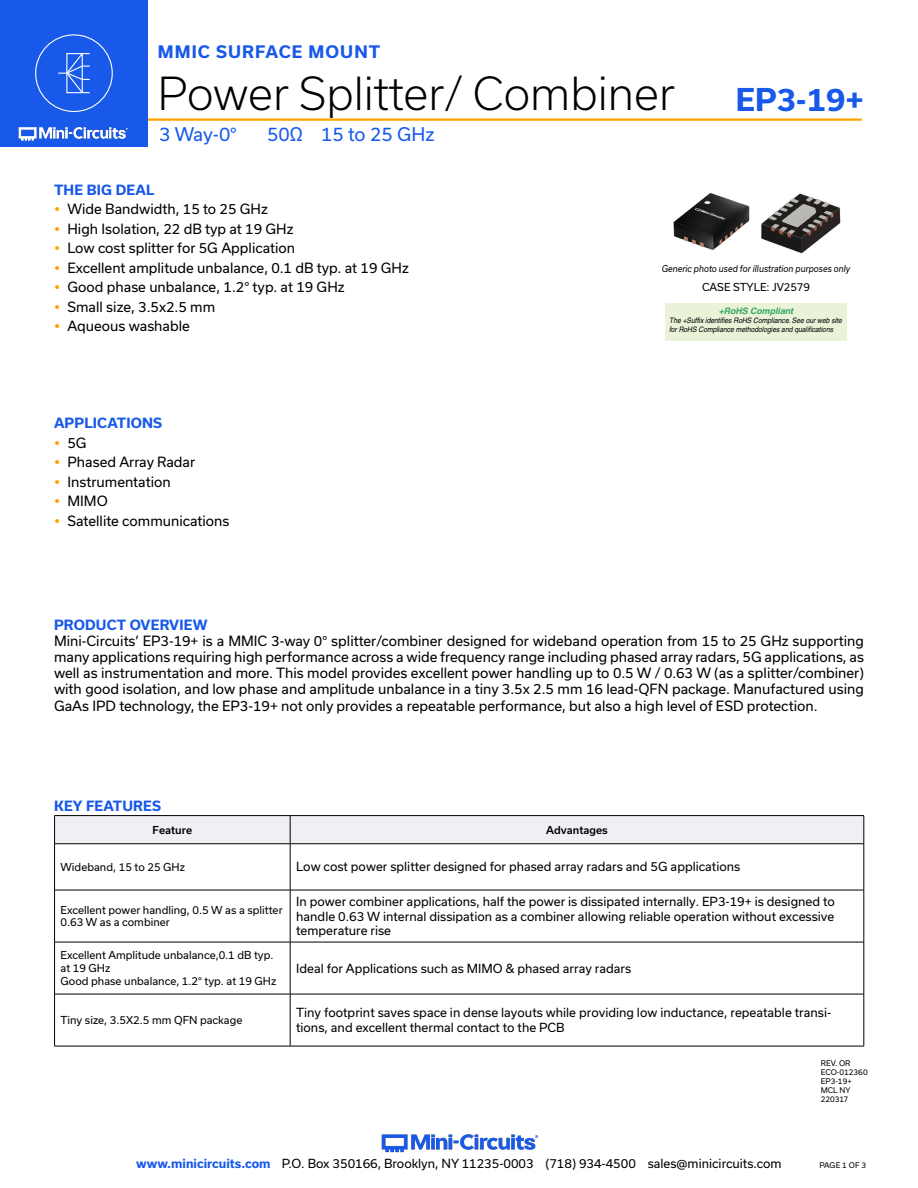
<style>
.page{position:relative;width:918px;height:1188px;background:#fff}
.page>*{position:absolute;margin:0;border:0;box-sizing:border-box;transform-origin:0 0}
.t1{font:300 43.5px "Usual";color:#000}
.t2{font:700 30px "Usual";color:#1859ea}
.Frequency{font:18px "Usual";color:#1859ea}
.t3{font:700 16.5px "Usual";letter-spacing:.065em;color:#1859ea}
.Blue_Headers{font:13.5px/16.2px "Usual";color:#000;text-align:justify}
.Blue_Headers-2{font:700 13.5px "Usual";letter-spacing:.015em;color:#1859ea}
.t4{font:12px/14.4px "Usual";color:#000;text-align:justify}
.t5{font:10.5px/12.6px "Usual";color:#000}
.Table_Header_Center{font:500 10.5px "Usual";color:#000}
.t6{font:italic 9px "Usual";color:#000;scale:.9 1}
.t7{font:italic 700 8.85px "Helvetica";color:rgb(0 148 68/.8)}
.t8{font:italic 7.5px/9px "Helvetica";letter-spacing:-.005em;color:#000;scale:.9 1}
.Revision{font:7.5px "Usual";color:#000}
.s1{font-weight:700;color:#1859ea}
</style>
<div class="page">
<hr style="left:129px;top:118px;width:733px;height:3px;background:#ffa300">
<div style="left:0;top:0;width:147px;height:147px;background:#1859ea"></div>
<img style="left:18px;top:126px;width:110px;height:15px">
<div style="left:35px;top:34px;width:78px;height:78px;border:1px solid #fff;border-radius:50%"></div>
<svg style="left:58px;top:53px;width:32px;height:41px"></svg>
<img style="left:381px;top:1134px;width:158px;height:19px">
<div style="left:665px;top:303px;width:182px;height:38px;background:#eaf2d8"></div>
<hr style="left:54px;top:815px;width:236px;height:1px;background:#000">
<hr style="left:290px;top:815px;width:574px;height:1px;background:#000">
<div style="left:54px;top:816px;width:811px;height:28px;background:#efeff4"></div>
<hr style="left:54px;top:843px;width:236px;height:1px;background:#000">
<hr style="left:54px;top:844px;width:1px;height:46px;background:#000">
<hr style="left:290px;top:843px;width:574px;height:1px;background:#000">
<hr style="left:290px;top:844px;width:1px;height:46px;background:#000">
<hr style="left:864px;top:844px;width:1px;height:46px;background:#000">
<hr style="left:54px;top:890px;width:236px;height:1px;background:#000">
<hr style="left:54px;top:890px;width:1px;height:52px;background:#000">
<hr style="left:290px;top:890px;width:574px;height:1px;background:#000">
<hr style="left:290px;top:890px;width:1px;height:52px;background:#000">
<hr style="left:864px;top:890px;width:1px;height:52px;background:#000">
<hr style="left:54px;top:942px;width:236px;height:1px;background:#000">
<hr style="left:54px;top:942px;width:1px;height:52px;background:#000">
<hr style="left:290px;top:942px;width:574px;height:1px;background:#000">
<hr style="left:290px;top:942px;width:1px;height:52px;background:#000">
<hr style="left:864px;top:942px;width:1px;height:52px;background:#000">
<hr style="left:54px;top:994px;width:236px;height:1px;background:#000">
<hr style="left:54px;top:994px;width:1px;height:52px;background:#000">
<hr style="left:290px;top:994px;width:574px;height:1px;background:#000">
<hr style="left:290px;top:994px;width:1px;height:52px;background:#000">
<hr style="left:864px;top:994px;width:1px;height:52px;background:#000">
<hr style="left:54px;top:1046px;width:236px;height:1px;background:#000">
<hr style="left:290px;top:1046px;width:574px;height:1px;background:#000">
<img style="left:673px;top:193px;width:168px;height:61px">
<p class="t3" style="left:158px;top:42px;width:224px">MMIC SURFACE MOUNT</p>
<h1 class="t1" style="left:158px;top:69px;width:519px">Power Splitter/ Combiner</h1>
<p class="Frequency" style="left:159px;top:124px;width:79px">3 Way-0°</p>
<p class="Frequency" style="left:267px;top:124px;width:169px">50Ω 15 to 25 GHz</p>
<h2 class="t2" style="left:736px;top:82px;width:130px">EP3-19+</h2>
<p class="Blue_Headers-2" style="left:54px;top:182px;width:102px">THE BIG DEAL</p>
<p class="Blue_Headers" style="left:68px;top:201px;width:202px">Wide Bandwidth, 15 to 25 GHz</p>
<p class="Blue_Headers" style="left:68px;top:220px;width:228px">High Isolation, 22 dB typ at 19 GHz</p>
<p class="Blue_Headers" style="left:68px;top:240px;width:229px">Low cost splitter for 5G Application</p>
<p class="Blue_Headers" style="left:68px;top:259px;width:343px">Excellent amplitude unbalance, 0.1 dB typ. at 19 GHz</p>
<p class="Blue_Headers" style="left:68px;top:279px;width:279px">Good phase unbalance, 1.2° typ. at 19 GHz</p>
<p class="Blue_Headers" style="left:68px;top:298px;width:149px">Small size, 3.5x2.5 mm</p>
<p class="Blue_Headers" style="left:68px;top:318px;width:124px">Aqueous washable</p>
<p class="Blue_Headers-2" style="left:54px;top:415px;width:110px">APPLICATIONS</p>
<p class="Blue_Headers" style="left:68px;top:434px;width:21px">5G</p>
<p class="Blue_Headers" style="left:68px;top:454px;width:129px">Phased Array Radar</p>
<p class="Blue_Headers" style="left:68px;top:473px;width:105px">Instrumentation</p>
<p class="Blue_Headers" style="left:68px;top:493px;width:42px">MIMO</p>
<p class="Blue_Headers" style="left:68px;top:512px;width:164px">Satellite communications</p>
<p class="t6" style="left:662px;top:263px;width:211px">Generic photo used for illustration purposes only</p>
<p class="t5" style="left:702px;top:281px;width:109px">CASE STYLE: JV2579</p>
<p class="t7" style="left:719px;top:306px;width:76px">+RoHS Compliant</p>
<p class="t8" style="left:669px;top:316px;width:193px">The +Suffix identifies RoHS Compliance. See our web site for RoHS Compliance methodologies and qualifications</p>
<p class="Blue_Headers-2" style="left:54px;top:617px;width:155px">PRODUCT OVERVIEW</p>
<p class="Blue_Headers" style="left:54px;top:633px;width:812px">Mini-Circuits’ EP3-19+ is a MMIC 3-way 0° splitter/combiner designed for wideband operation from 15 to 25 GHz supporting many applications requiring high performance across a wide frequency range including phased array radars, 5G applications, as well as instrumentation and more. This model provides excellent power handling up to 0.5 W / 0.63 W (as a splitter/combiner) with good isolation, and low phase and amplitude unbalance in a tiny 3.5x 2.5 mm 16 lead-QFN package. Manufactured using GaAs IPD technology, the EP3-19+ not only provides a repeatable performance, but also a high level of ESD protection.</p>
<p class="Blue_Headers-2" style="left:54px;top:799px;width:108px">KEY FEATURES</p>
<p class="Table_Header_Center" style="left:153px;top:824px;width:41px">Feature</p>
<p class="Table_Header_Center" style="left:546px;top:824px;width:63px">Advantages</p>
<p class="t5" style="left:61px;top:861px;width:126px">Wideband, 15 to 25 GHz</p>
<p class="t4" style="left:296px;top:860px;width:446px">Low cost power splitter designed for phased array radars and 5G applications</p>
<p class="t5" style="left:61px;top:903px;width:224px">Excellent power handling, 0.5 W as a splitter<br>0.63 W as a combiner</p>
<p class="t4" style="left:296px;top:894px;width:540px">In power combiner applications, half the power is dissipated internally. EP3-19+ is designed to handle 0.63 W internal dissipation as a combiner allowing reliable operation without excessive temperature rise</p>
<p class="t5" style="left:61px;top:949px;width:214px">Excellent Amplitude unbalance,0.1 dB typ. at 19 GHz</p>
<p class="t5" style="left:61px;top:974px;width:217px">Good phase unbalance, 1.2° typ. at 19 GHz</p>
<p class="t4" style="left:296px;top:961px;width:337px">Ideal for Applications such as MIMO &amp; phased array radars</p>
<p class="t5" style="left:61px;top:1014px;width:183px">Tiny size, 3.5X2.5 mm QFN package</p>
<p class="t4" style="left:296px;top:1006px;width:537px">Tiny footprint saves space in dense layouts while providing low inductance, repeatable transi&shy;tions, and excellent thermal contact to the PCB</p>
<p class="Revision" style="left:821px;top:1059px;width:31px">REV. OR</p>
<p class="Revision" style="left:821px;top:1068px;width:48px">ECO-012360</p>
<p class="Revision" style="left:821px;top:1077px;width:32px">EP3-19+</p>
<p class="Revision" style="left:821px;top:1086px;width:31px">MCL NY</p>
<p class="Revision" style="left:821px;top:1095px;width:29px">220317</p>
<p class="t4" style="left:136px;top:1156px;width:647px"><span class="s1">www.minicircuits.com</span> P.O. Box 350166, Brooklyn, NY 11235-0003 (718) 934-4500 sales@minicircuits.com</p>
<p class="Revision" style="left:819px;top:1161px;width:48px">PAGE 1 OF 3</p>
</div>
